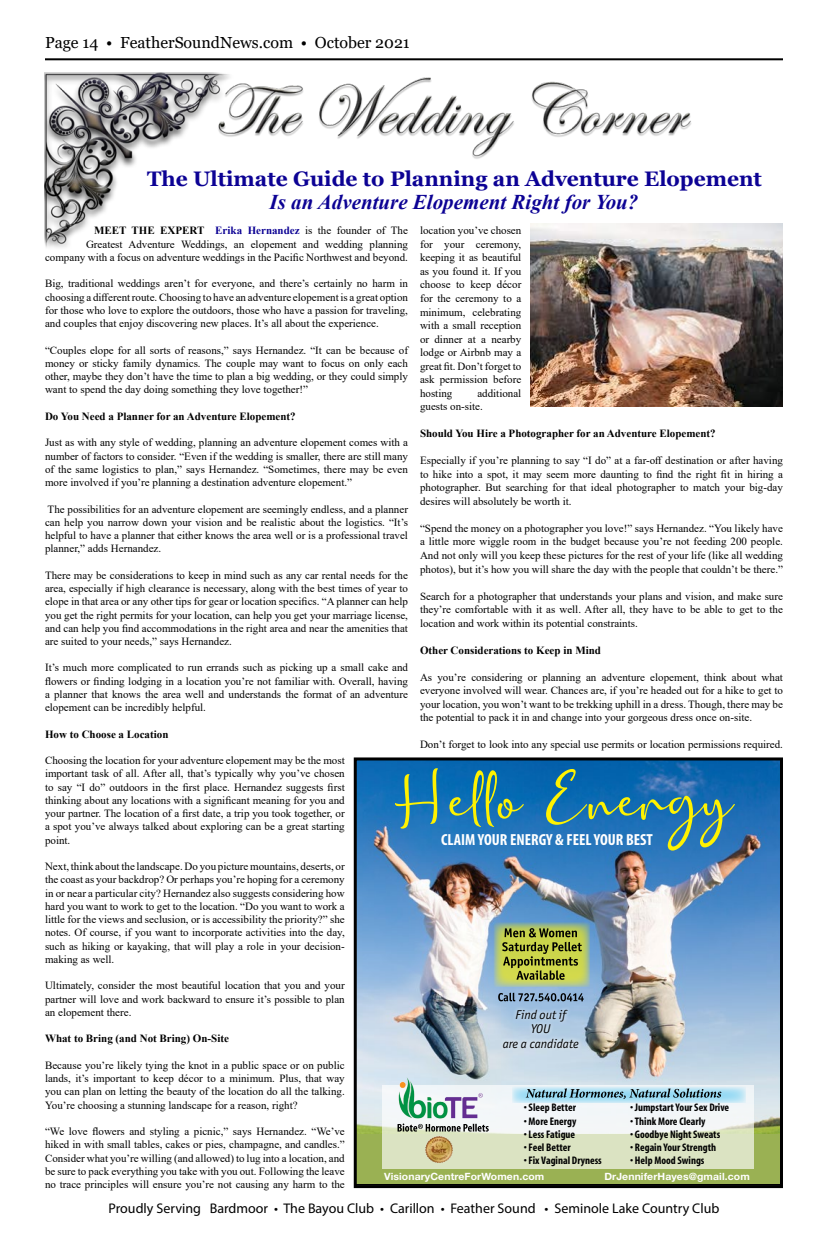
<style>
.page{position:relative;width:828px;height:1260px;background:#fff}
.page>*{position:absolute;margin:0;border:0;box-sizing:border-box;transform-origin:0 0}
.t1{font:700 21px "Georgia";color:#0c0294}
.t2{font:italic 700 21px "Times New Roman";color:#0c0294}
.t3{font:700 condensed 16.1px "Myriad";color:#fff}
.t4{font:16px "Georgia";color:#000}
.t5{font:14px "Myriad Pro";color:#000}
.t6{font:italic 12.8px/14.2px "Officina Sans ITC Std";color:#000;text-align:center}
.t7{font:11px/13.2px "Times New Roman";color:#000;text-align:justify}
.t8{font:700 11px "Times New Roman";color:#000}
.t9{font:700 condensed 11px "Myriad";color:#000}
.t10{font:700 10px "Helvetica Neue LT Std";letter-spacing:.01em;color:#fff;scale:1.04 1}
.s1{font-weight:700}
.s2{font-weight:700;color:#0c0294}
</style>
<div class="page">
<hr style="left:45px;top:58px;width:738px;height:2px;background:#000">
<img style="left:45px;top:72px;width:738px;height:176px">
<img style="left:530px;top:224px;width:253px;height:183px">
<img style="left:358px;top:761px;width:421px;height:373px">
<svg style="left:395px;top:768px;width:340px;height:83px;background:#2f7ca3"></svg>
<svg style="left:499px;top:1005px;width:84px;height:47px;background:#b8d0e5"></svg>
<div style="left:355px;top:1134px;width:427px;height:50px;background:#9ab153"></div>
<svg style="left:383px;top:1085px;width:371px;height:84px;fill:#dbe3c2"></svg>
<svg style="left:494px;top:922px;width:96px;height:65px;background:#a5bf8a"></svg>
<svg style="left:512px;top:1087px;width:234px;height:16px;background:#bee5f5"></svg>
<svg style="left:526px;top:1088px;width:195px;height:11px;background:#79a3b3"></svg>
<img style="left:397px;top:1078px;width:85px;height:41px">
<svg style="left:398px;top:1124px;width:91px;height:8px"></svg>
<svg style="left:498px;top:993px;width:86px;height:8px"></svg>
<img style="left:422px;top:1134px;width:30px;height:30px">
<svg style="left:502px;top:928px;width:80px;height:52px;background:#989f39"></svg>
<div style="left:354px;top:757px;width:429px;height:431px;border:3px solid #000"></div>
<h3 class="t4" style="left:45px;top:33px;width:366px">Page 14 • FeatherSoundNews.com • October 2021</h3>
<h1 class="t1" style="left:147px;top:165px;width:616px">The Ultimate Guide to Planning an Adventure Elopement</h1>
<h1 class="t2" style="left:270px;top:187px;width:370px">Is an Adventure Elopement Right for You?</h1>
<p class="t7" style="left:45px;top:224px;width:365px;text-align:right"><span class="s1">MEET THE EXPERT</span> <span class="s2">Erika Hernandez</span> is the founder of The<br>Greatest Adventure Weddings, an elopement and wedding planning company with a focus on adventure weddings in the Pacific Northwest and beyond.</p>
<p class="t7" style="left:45px;top:277px;width:365px">Big, traditional weddings aren’t for everyone, and there’s certainly no harm in choosing a different route. Choosing to have an adventure elopement is a great option for those who love to explore the outdoors, those who have a passion for traveling, and couples that enjoy discovering new places. It’s all about the experience.</p>
<p class="t7" style="left:45px;top:343px;width:365px">“Couples elope for all sorts of reasons,” says Hernandez. “It can be because of money or sticky family dynamics. The couple may want to focus on only each other, maybe they don’t have the time to plan a big wedding, or they could simply want to spend the day doing something they love together!”</p>
<p class="t8" style="left:45px;top:408px;width:252px">Do You Need a Planner for an Adventure Elopement?</p>
<p class="t7" style="left:45px;top:436px;width:365px">Just as with any style of wedding, planning an adventure elopement comes with a number of factors to consider. “Even if the wedding is smaller, there are still many of the same logistics to plan,” says Hernandez. “Sometimes, there may be even more involved if you’re planning a destination adventure elopement.”</p>
<p class="t7" style="left:45px;top:502px;width:365px">The possibilities for an adventure elopement are seemingly endless, and a planner can help you narrow down your vision and be realistic about the logistics. “It’s helpful to have a planner that either knows the area well or is a professional travel planner,” adds Hernandez.</p>
<p class="t7" style="left:45px;top:568px;width:365px">There may be considerations to keep in mind such as any car rental needs for the area, especially if high clearance is necessary, along with the best times of year to elope in that area or any other tips for gear or location specifics. “A planner can help you get the right permits for your location, can help you get your marriage license, and can help you find accommodations in the right area and near the amenities that are suited to your needs,” says Hernandez.</p>
<p class="t7" style="left:45px;top:661px;width:365px">It’s much more complicated to run errands such as picking up a small cake and flowers or finding lodging in a location you’re not familiar with. Overall, having a planner that knows the area well and understands the format of an adventure elopement can be incredibly helpful.</p>
<p class="t8" style="left:45px;top:726px;width:125px">How to Choose a Location</p>
<p class="t7" style="left:45px;top:754px;width:301px">Choosing the location for your adventure elopement may be the most important task of all. After all, that’s typically why you’ve chosen to say “I do” outdoors in the first place. Hernandez suggests first thinking about any locations with a significant meaning for you and your partner. The location of a first date, a trip you took together, or a spot you’ve always talked about exploring can be a great starting point.</p>
<p class="t7" style="left:45px;top:860px;width:301px">Next, think about the landscape. Do you picture mountains, deserts, or the coast as your backdrop? Or perhaps you’re hoping for a ceremony in or near a particular city? Hernandez also suggests considering how hard you want to work to get to the location. “Do you want to work a little for the views and seclusion, or is accessibility the priority?” she notes. Of course, if you want to incorporate activities into the day, such as hiking or kayaking, that will play a role in your decision&shy;making as well.</p>
<p class="t7" style="left:45px;top:979px;width:301px">Ultimately, consider the most beautiful location that you and your partner will love and work backward to ensure it’s possible to plan an elopement there.</p>
<p class="t8" style="left:45px;top:1031px;width:185px">What to Bring (and Not Bring) On-Site</p>
<p class="t7" style="left:45px;top:1058px;width:301px">Because you’re likely tying the knot in a public space or on public lands, it’s important to keep décor to a minimum. Plus, that way you can plan on letting the beauty of the location do all the talking.<br>You’re choosing a stunning landscape for a reason, right?</p>
<p class="t7" style="left:45px;top:1124px;width:301px">“We love flowers and styling a picnic,” says Hernandez. “We’ve hiked in with small tables, cakes or pies, champagne, and candles.” Consider what you’re willing (and allowed) to lug into a location, and be sure to pack everything you take with you out. Following the leave no trace principles will ensure you’re not causing any harm to the</p>
<p class="t7" style="left:420px;top:224px;width:103px;line-height:13.5px">location you’ve chosen for your ceremony, keeping it as beautiful as you found it. If you choose to keep décor for the ceremony to a minimum, celebrating with a small reception or dinner at a nearby lodge or Airbnb may a great fit. Don’t forget to ask permission before hosting</p>
<p class="t7" style="left:420px;top:386px;width:103px;line-height:13.5px;text-indent:57px">additional guests on-site.</p>
<p class="t8" style="left:420px;top:426px;width:297px">Should You Hire a Photographer for an Adventure Elopement?</p>
<p class="t7" style="left:420px;top:454px;width:365px;line-height:13.5px">Especially if you’re planning to say “I do” at a far-off destination or after having to hike into a spot, it may seem more daunting to find the right fit in hiring a photographer. But searching for that ideal photographer to match your big-day desires will absolutely be worth it.</p>
<p class="t7" style="left:420px;top:521px;width:365px;line-height:13.5px">“Spend the money on a photographer you love!” says Hernandez. “You likely have a little more wiggle room in the budget because you’re not feeding 200 people.<br>And not only will you keep these pictures for the rest of your life (like all wedding photos), but it’s how you will share the day with the people that couldn’t be there.”</p>
<p class="t7" style="left:420px;top:589px;width:365px;line-height:13.5px">Search for a photographer that understands your plans and vision, and make sure they’re comfortable with it as well. After all, they have to be able to get to the location and work within its potential constraints.</p>
<p class="t8" style="left:420px;top:642px;width:183px">Other Considerations to Keep in Mind</p>
<p class="t7" style="left:420px;top:670px;width:365px;line-height:13.5px">As you’re considering or planning an adventure elopement, think about what everyone involved will wear. Chances are, if you’re headed out for a hike to get to your location, you won’t want to be trekking uphill in a dress. Though, there may be the potential to pack it in and change into your gorgeous dress once on-site.</p>
<p class="t7" style="left:420px;top:738px;width:365px">Don’t forget to look into any special use permits or location permissions required.</p>
<h2 class="t3" style="left:441px;top:832px;width:213px">CLAIM YOUR ENERGY &amp; FEEL YOUR BEST</h2>
<p class="t6" style="left:503px;top:1008px;width:78px">Find out if<br>YOU<br>are a candidate</p>
<p class="t9" style="left:630px;top:1102px;width:101px">• Jumpstart Your Sex Drive</p>
<p class="t9" style="left:630px;top:1115px;width:77px">• Think More Clearly</p>
<p class="t9" style="left:630px;top:1129px;width:92px">• Goodbye Night Sweats</p>
<p class="t9" style="left:630px;top:1142px;width:88px">• Regain Your Strength</p>
<p class="t9" style="left:630px;top:1155px;width:76px">• Help Mood Swings</p>
<p class="t9" style="left:524px;top:1102px;width:54px">• Sleep Better</p>
<p class="t9" style="left:524px;top:1115px;width:54px">• More Energy</p>
<p class="t9" style="left:524px;top:1129px;width:53px">• Less Fatigue</p>
<p class="t9" style="left:524px;top:1142px;width:49px">• Feel Better</p>
<p class="t9" style="left:524px;top:1155px;width:80px">• Fix Vaginal Dryness</p>
<p class="t10" style="left:384px;top:1170px;width:156px">VisionaryCentreForWomen.com</p>
<p class="t10" style="left:604px;top:1170px;width:141px">DrJenniferHayes@gmail.com</p>
<p class="t5" style="left:109px;top:1199px;width:612px">Proudly Serving Bardmoor • The Bayou Club • Carillon • Feather Sound • Seminole Lake Country Club</p>
</div>
